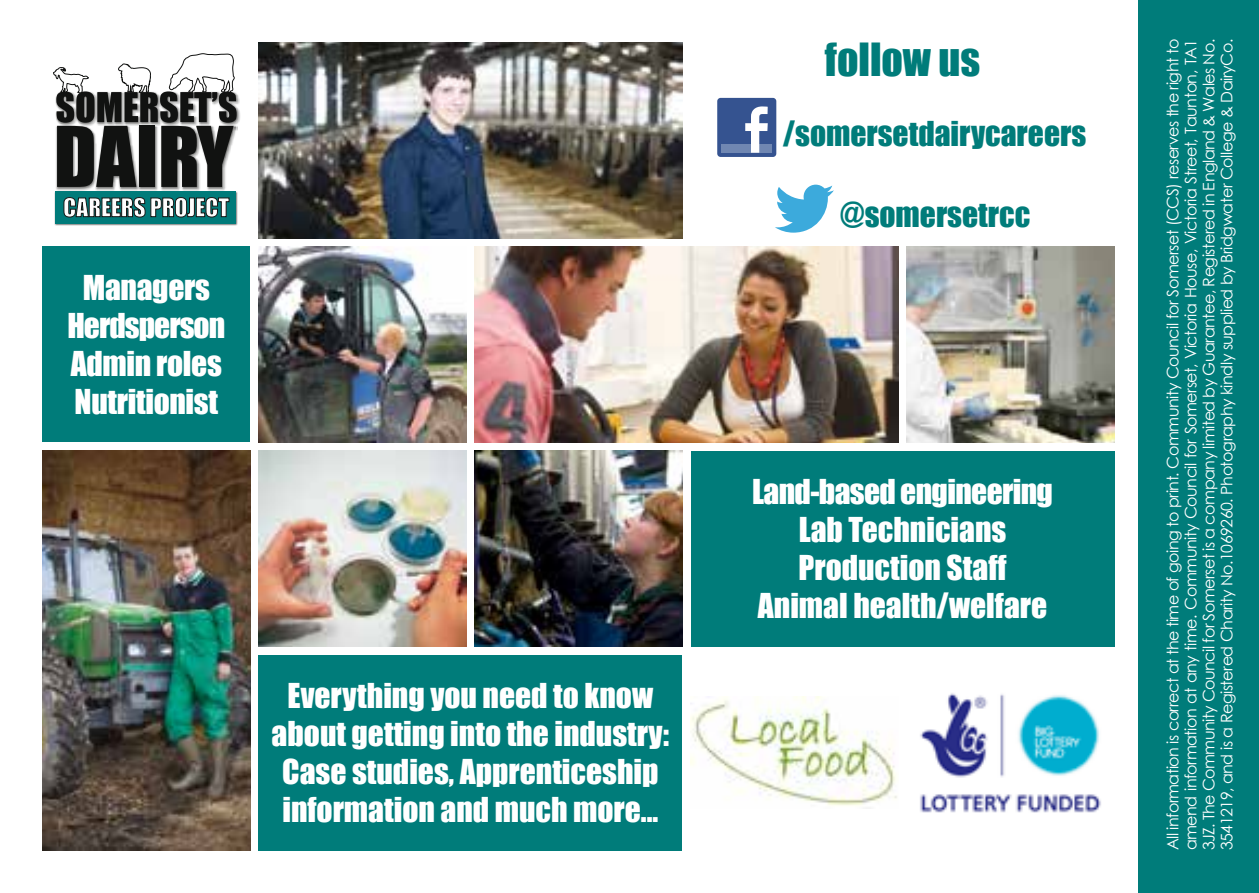
<style>
.page{position:relative;width:1259px;height:893px;background:#fff}
.page>*{position:absolute;margin:0;border:0;box-sizing:border-box;transform-origin:0 0}
.t1{font:42px "Impact";color:#007c7a}
.t2{font:31.5px/37.8px "Impact";color:#fff;text-align:center}
.t3{font:31.5px "Impact";color:#007c7a}
.t4{font:15.9px/18px "Century Gothic";letter-spacing:-.03em;color:#fff;text-align:justify}
</style>
<div class="page">
<img style="left:55px;top:127px;width:183px;height:99px">
<img style="left:56px;top:187px;width:179px;height:2px">
<div style="left:56px;top:191px;width:180px;height:33px;background:#007b7a"></div>
<svg style="left:64px;top:197px;width:81px;height:20px"></svg>
<svg style="left:151px;top:197px;width:78px;height:20px"></svg>
<svg style="left:53px;top:53px;width:184px;height:134px"></svg>
<div style="left:1138px;top:0;width:121px;height:893px;background:#007c7a"></div>
<img style="left:43px;top:451px;width:207px;height:399px">
<img style="left:259px;top:451px;width:207px;height:195px">
<img style="left:259px;top:43px;width:423px;height:195px">
<img style="left:475px;top:247px;width:423px;height:195px">
<img style="left:907px;top:247px;width:207px;height:195px">
<div style="left:259px;top:655px;width:423px;height:195px;background:#007c7a"></div>
<div style="left:43px;top:247px;width:207px;height:195px;background:#007c7a"></div>
<div style="left:691px;top:451px;width:423px;height:195px;background:#007c7a"></div>
<div style="left:717px;top:98px;width:59px;height:59px;background:#355390;border-radius:3px"></div>
<div style="left:721px;top:144px;width:51px;height:9px;background:#7087b2"></div>
<svg style="left:745px;top:106px;width:23px;height:47px"></svg>
<svg style="left:775px;top:185px;width:59px;height:48px"></svg>
<img style="left:920px;top:693px;width:181px;height:120px">
<img style="left:691px;top:697px;width:206px;height:109px">
<img style="left:259px;top:247px;width:207px;height:195px">
<img style="left:475px;top:451px;width:207px;height:195px">
<h2 class="t2" style="left:67px;top:268px;width:159px">Managers<br>Herdsperson<br>Admin roles<br>Nutritionist</h2>
<h2 class="t2" style="left:272px;top:676px;width:399px">Everything you need to know about getting into the industry:<br>Case studies, Apprenticeship information and much more...</h2>
<h1 class="t1" style="left:825px;top:27px;width:157px">follow us</h1>
<h2 class="t3" style="left:782px;top:109px;width:305px">/somersetdairycareers</h2>
<h2 class="t3" style="left:840px;top:190px;width:192px">@somersetrcc</h2>
<h2 class="t2" style="left:752px;top:472px;width:302px">Land-based engineering<br>Lab Technicians<br>Production Staff<br>Animal health/welfare</h2>
<p class="t4" style="left:1163px;top:850px;width:813px;rotate:-90deg">All information is correct at the time of going to print. Community Council for Somerset (CCS) reserves the right to amend information at any time. Community Council for Somerset, Victoria House, Victoria Street, Taunton, TA1<br>3JZ. The Community Council for Somerset is a company limited by Guarantee, Registered in England &amp; Wales No.<br>3541219, and is a Registered Charity No.1069260. Photography kindly supplied by Bridgwater College &amp; DairyCo.</p>
</div>
